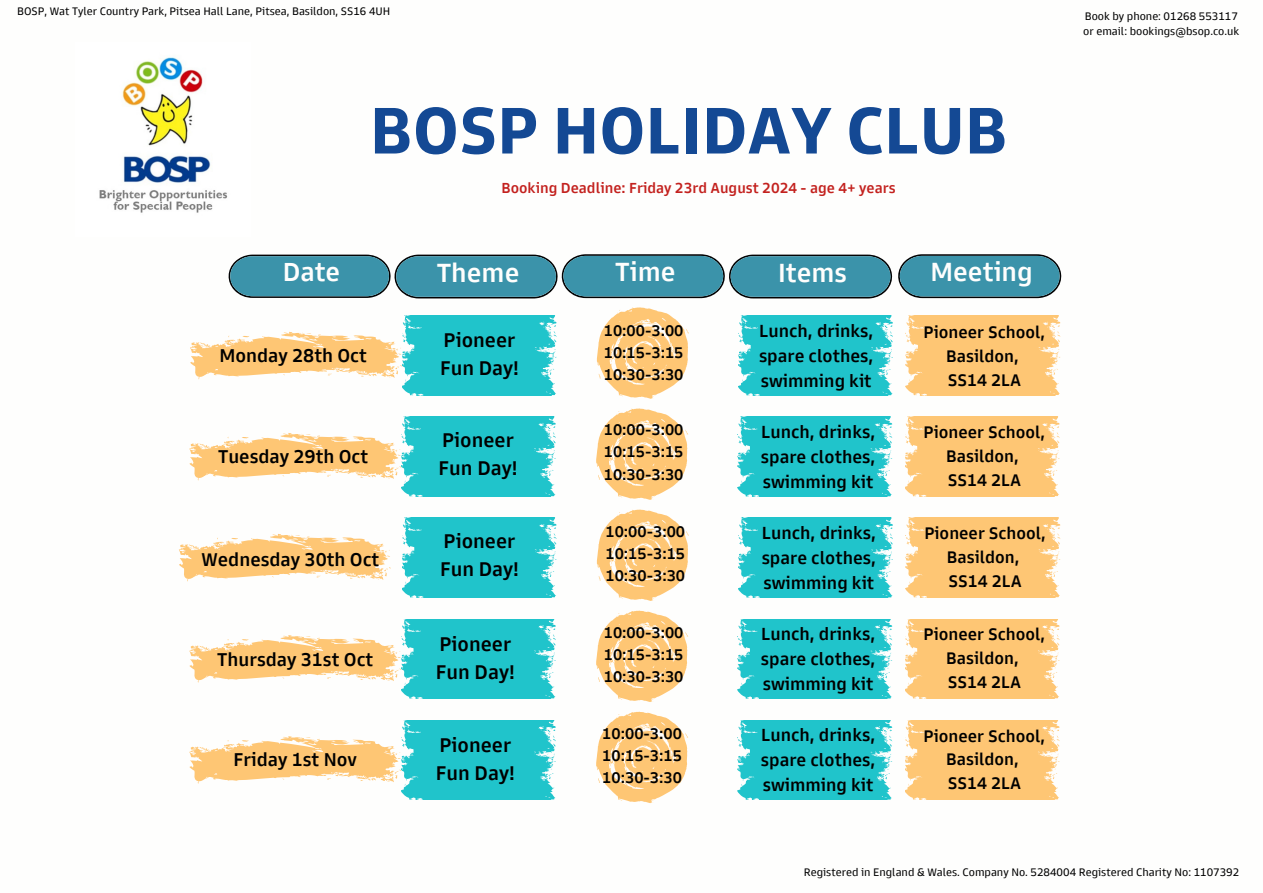
<style>
.page{position:relative;width:1263px;height:893px;background:#fff}
.page>*{position:absolute;margin:0;border:0;box-sizing:border-box;transform-origin:0 0}
.t1{font:700 67.5px "Goldman Sans";color:#144994}
.t2{font:500 27.08px "Goldman Sans";color:#fefefd}
.t3{font:500 26.85px "Goldman Sans";color:#fefefd}
.t4{font:500 20.4px/28px "Goldman Sans";color:#000}
.t5{font:500 19.12px "Goldman Sans";color:#000}
.t6{font:500 18.08px/25px "Goldman Sans";color:#000;text-align:justify}
.t7{font:500 17.25px/23.9px "Goldman Sans";color:#000;text-align:center}
.t8{font:500 15.9px/22px "Goldman Sans";color:#000;text-align:justify}
.t9{font:500 15px "Goldman Sans";color:#c3211e}
.t10{font:11.25px "Goldman Sans";color:#000}
</style>
<div class="page">
<img style="left:99px;top:57px;width:129px;height:156px">
<svg style="left:228px;top:254px;width:834px;height:44px;background:#4b94a7"></svg>
<svg style="left:190px;top:316px;width:367px;height:79px"></svg>
<svg style="left:597px;top:307px;width:92px;height:92px"></svg>
<svg style="left:739px;top:316px;width:154px;height:79px;background:#2fc7ce"></svg>
<svg style="left:906px;top:316px;width:155px;height:79px;background:#feca7e"></svg>
<svg style="left:189px;top:417px;width:367px;height:79px"></svg>
<svg style="left:596px;top:408px;width:92px;height:92px"></svg>
<svg style="left:738px;top:417px;width:155px;height:80px;background:#30c8ce"></svg>
<svg style="left:905px;top:417px;width:155px;height:80px;background:#feca7e"></svg>
<svg style="left:189px;top:619px;width:367px;height:79px"></svg>
<svg style="left:596px;top:610px;width:92px;height:92px"></svg>
<svg style="left:738px;top:619px;width:155px;height:80px;background:#30c8ce"></svg>
<svg style="left:905px;top:619px;width:155px;height:80px;background:#feca7e"></svg>
<svg style="left:179px;top:534px;width:212px;height:47px"></svg>
<svg style="left:402px;top:518px;width:155px;height:79px;background:#30c8ce"></svg>
<svg style="left:597px;top:509px;width:92px;height:92px"></svg>
<svg style="left:739px;top:518px;width:154px;height:80px;background:#2fc8ce"></svg>
<svg style="left:906px;top:518px;width:155px;height:80px;background:#feca7e"></svg>
<svg style="left:189px;top:720px;width:367px;height:79px"></svg>
<svg style="left:596px;top:711px;width:92px;height:92px"></svg>
<svg style="left:738px;top:720px;width:155px;height:80px;background:#30c8ce"></svg>
<svg style="left:905px;top:720px;width:155px;height:80px;background:#feca7e"></svg>
<p class="t10" style="left:17px;top:7px;width:375px">BOSP, Wat Tyler Country Park, Pitsea Hall Lane, Pitsea, Basildon, SS16 4UH</p>
<p class="t10" style="left:1085px;top:12px;width:155px">Book by phone: 01268 553117</p>
<h1 class="t10" style="left:1083px;top:27px;width:158px">or email: bookings@bsop.co.uk</h1>
<p class="t1" style="left:370px;top:105px;width:639px">BOSP HOLIDAY CLUB</p>
<p class="t9" style="left:501px;top:182px;width:396px">Booking Deadline: Friday 23rd August 2024 - age 4+ years</p>
<h2 class="t3" style="left:283px;top:262px;width:59px">Date</h2>
<p class="t2" style="left:437px;top:262px;width:84px">Theme</p>
<p class="t2" style="left:615px;top:262px;width:62px">Time</p>
<h2 class="t2" style="left:778px;top:262px;width:70px">Items</h2>
<p class="t2" style="left:930px;top:262px;width:104px">Meeting</p>
<h3 class="t5" style="left:219px;top:348px;width:149px">Monday 28th Oct</h3>
<h2 class="t5" style="left:218px;top:449px;width:152px">Tuesday 29th Oct</h2>
<h2 class="t5" style="left:202px;top:553px;width:179px">Wednesday 30th Oct</h2>
<p class="t5" style="left:217px;top:652px;width:158px">Thursday 31st Oct</p>
<h3 class="t5" style="left:233px;top:752px;width:125px">Friday 1st Nov</h3>
<h2 class="t4" style="left:440px;top:328px;width:80px">Pioneer<br>Fun Day!</h2>
<p class="t6" style="left:759px;top:321px;width:116px">Lunch, drinks, spare clothes, swimming kit</p>
<p class="t8" style="left:604px;top:321px;width:81px">10:00-3:00<br>10:15-3:15<br>10:30-3:30</p>
<h4 class="t4" style="left:438px;top:428px;width:80px">Pioneer<br>Fun Day!</h4>
<p class="t4" style="left:440px;top:529px;width:80px">Pioneer<br>Fun Day!</p>
<h4 class="t4" style="left:436px;top:632px;width:80px">Pioneer<br>Fun Day!</h4>
<p class="t4" style="left:436px;top:733px;width:80px">Pioneer<br>Fun Day!</p>
<h3 class="t8" style="left:604px;top:421px;width:81px">10:00-3:00<br>10:15-3:15<br>10:30-3:30</h3>
<p class="t8" style="left:605px;top:522px;width:81px">10:00-3:00<br>10:15-3:15<br>10:30-3:30</p>
<h5 class="t8" style="left:604px;top:623px;width:81px">10:00-3:00<br>10:15-3:15<br>10:30-3:30</h5>
<p class="t8" style="left:602px;top:725px;width:81px">10:00-3:00<br>10:15-3:15<br>10:30-3:30</p>
<h3 class="t6" style="left:761px;top:421px;width:116px">Lunch, drinks, spare clothes, swimming kit</h3>
<p class="t6" style="left:762px;top:522px;width:116px">Lunch, drinks, spare clothes, swimming kit</p>
<h5 class="t6" style="left:761px;top:623px;width:116px">Lunch, drinks, spare clothes, swimming kit</h5>
<p class="t6" style="left:761px;top:724px;width:116px">Lunch, drinks, spare clothes, swimming kit</p>
<p class="t7" style="left:923px;top:322px;width:123px">Pioneer School,<br>Basildon,<br>SS14 2LA</p>
<p class="t7" style="left:923px;top:423px;width:123px">Pioneer School,<br>Basildon,<br>SS14 2LA</p>
<h4 class="t7" style="left:924px;top:524px;width:123px">Pioneer School,<br>Basildon,<br>SS14 2LA</h4>
<p class="t7" style="left:923px;top:625px;width:123px">Pioneer School,<br>Basildon,<br>SS14 2LA</p>
<h4 class="t7" style="left:923px;top:726px;width:123px">Pioneer School,<br>Basildon,<br>SS14 2LA</h4>
<h5 class="t10" style="left:804px;top:868px;width:437px">Registered in England &amp; Wales. Company No. 5284004 Registered Charity No: 1107392</h5>
</div>
